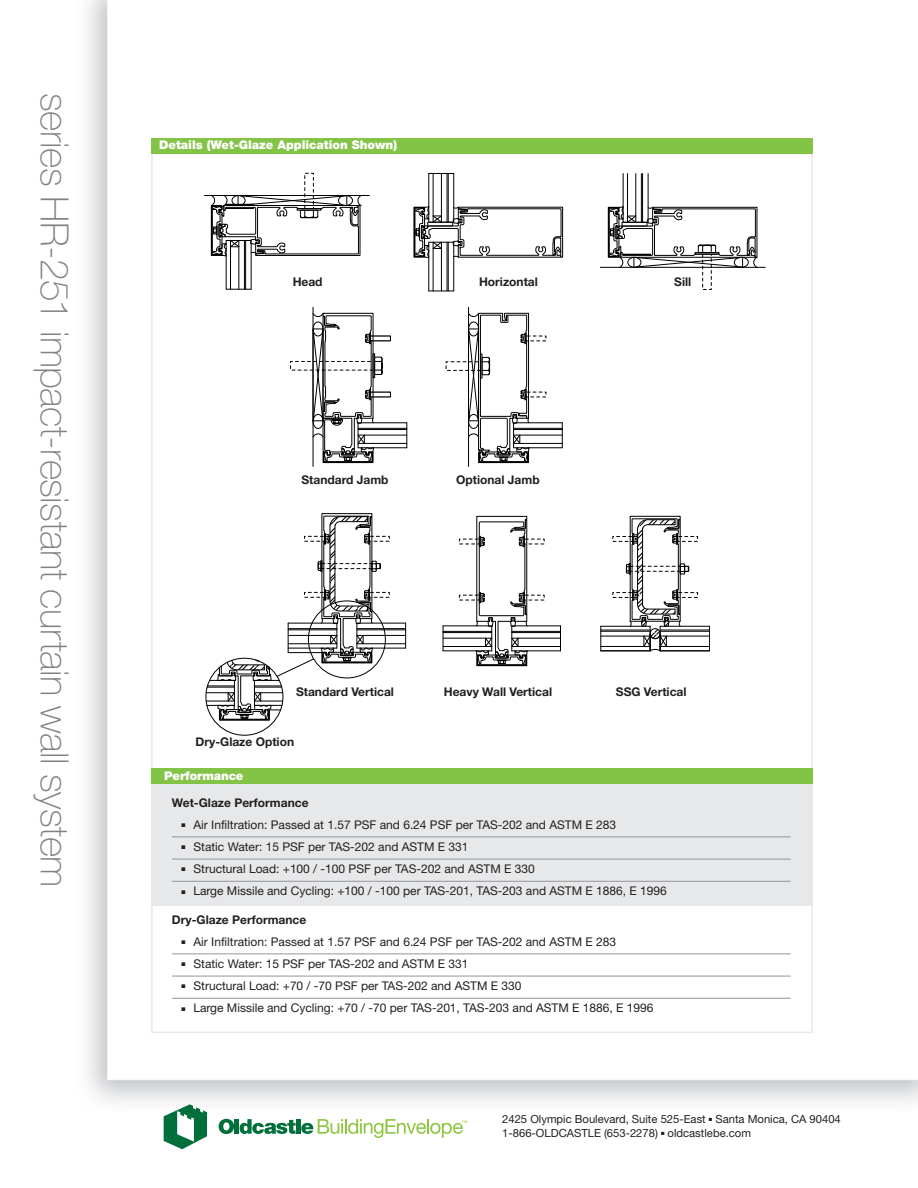
<style>
.page{position:relative;width:918px;height:1188px;background:#fff}
.page>*{position:absolute;margin:0;border:0;box-sizing:border-box;transform-origin:0 0}
.t1{font:100 39px "Helvetica Neue";letter-spacing:-.015em;color:#808285}
.t2{font:12px "Helvetica Neue";color:#231f20}
.t3{font:700 12px "Helvetica Neue";color:#231f20}
.t4{font:900 12px "Helvetica Neue";color:#fff}
.t5{font:11.25px/13.5px "Helvetica Neue";color:#231f20}
</style>
<div class="page">
<img style="left:87px;top:0;width:831px;height:1150px">
<svg style="left:219px;top:1119px;width:15px;height:15px"></svg>
<hr style="left:235px;top:1119px;width:4px;height:15px;background:#006f3c">
<svg style="left:164px;top:1104px;width:43px;height:45px"></svg>
<svg style="left:240px;top:1119px;width:227px;height:19px"></svg>
<div style="left:151px;top:138px;width:662px;height:16px;background:#83c447"></div>
<div style="left:151px;top:785px;width:662px;height:121px;background:#e7e8e9"></div>
<div style="left:151px;top:784px;width:662px;height:249px;border:2px solid #e7e8e9"></div>
<div style="left:151px;top:768px;width:662px;height:15px;background:#83c447"></div>
<hr style="left:172px;top:837px;width:619px;height:1px;background:#939598">
<hr style="left:172px;top:859px;width:619px;height:1px;background:#939598">
<hr style="left:172px;top:881px;width:619px;height:1px;background:#939598">
<hr style="left:172px;top:954px;width:619px;height:1px;background:#939598">
<hr style="left:172px;top:976px;width:619px;height:1px;background:#939598">
<hr style="left:172px;top:998px;width:619px;height:1px;background:#939598">
<hr style="left:244px;top:240px;width:1px;height:49px;background:#000">
<hr style="left:245px;top:240px;width:1px;height:49px;background:#000">
<hr style="left:238px;top:240px;width:1px;height:49px;background:#000">
<hr style="left:230px;top:240px;width:1px;height:49px;background:#000">
<hr style="left:226px;top:240px;width:1px;height:49px;background:#000">
<hr style="left:251px;top:240px;width:1px;height:49px;background:#000">
<hr style="left:205px;top:195px;width:164px;height:1px;background:#000">
<svg style="left:210px;top:194px;width:152px;height:63px"></svg>
<svg style="left:226px;top:289px;width:25px;height:1px"></svg>
<div style="left:304px;top:173px;width:10px;height:36px;border:1px dashed #000"></div>
<div style="left:370px;top:336px;width:21px;height:5px;border:1px dashed #000"></div>
<div style="left:370px;top:392px;width:21px;height:5px;border:1px dashed #000"></div>
<hr style="left:358px;top:422px;width:49px;height:1px;background:#000">
<hr style="left:358px;top:447px;width:49px;height:1px;background:#000">
<hr style="left:358px;top:443px;width:49px;height:1px;background:#000">
<hr style="left:358px;top:435px;width:49px;height:1px;background:#000">
<hr style="left:358px;top:428px;width:49px;height:1px;background:#000">
<hr style="left:358px;top:429px;width:49px;height:1px;background:#000">
<hr style="left:313px;top:307px;width:1px;height:159px;background:#000">
<hr style="left:514px;top:422px;width:48px;height:1px;background:#000">
<hr style="left:514px;top:447px;width:48px;height:1px;background:#000">
<hr style="left:514px;top:443px;width:48px;height:1px;background:#000">
<hr style="left:514px;top:435px;width:48px;height:1px;background:#000">
<hr style="left:514px;top:428px;width:48px;height:1px;background:#000">
<hr style="left:514px;top:429px;width:48px;height:1px;background:#000">
<hr style="left:468px;top:307px;width:1px;height:159px;background:#000">
<svg style="left:406px;top:423px;width:1px;height:25px"></svg>
<svg style="left:562px;top:423px;width:1px;height:25px"></svg>
<svg style="left:312px;top:312px;width:71px;height:151px"></svg>
<div style="left:290px;top:361px;width:83px;height:9px;border:1px dashed #000"></div>
<svg style="left:469px;top:312px;width:61px;height:151px"></svg>
<div style="left:446px;top:361px;width:35px;height:10px;border:1px dashed #000"></div>
<div style="left:369px;top:536px;width:21px;height:6px;border:1px dashed #000"></div>
<div style="left:369px;top:592px;width:21px;height:6px;border:1px dashed #000"></div>
<hr style="left:357px;top:623px;width:49px;height:1px;background:#000">
<hr style="left:357px;top:648px;width:49px;height:1px;background:#000">
<hr style="left:357px;top:643px;width:49px;height:1px;background:#000">
<hr style="left:357px;top:635px;width:49px;height:1px;background:#000">
<hr style="left:357px;top:628px;width:49px;height:1px;background:#000">
<hr style="left:357px;top:629px;width:49px;height:1px;background:#000">
<hr style="left:512px;top:625px;width:49px;height:1px;background:#000">
<hr style="left:512px;top:650px;width:49px;height:1px;background:#000">
<hr style="left:512px;top:646px;width:49px;height:1px;background:#000">
<hr style="left:512px;top:638px;width:49px;height:1px;background:#000">
<hr style="left:512px;top:631px;width:49px;height:1px;background:#000">
<hr style="left:512px;top:632px;width:49px;height:1px;background:#000">
<hr style="left:443px;top:632px;width:49px;height:1px;background:#000">
<hr style="left:443px;top:631px;width:49px;height:1px;background:#000">
<hr style="left:443px;top:638px;width:49px;height:1px;background:#000">
<hr style="left:443px;top:646px;width:49px;height:1px;background:#000">
<hr style="left:443px;top:650px;width:49px;height:1px;background:#000">
<hr style="left:443px;top:625px;width:49px;height:1px;background:#000">
<svg style="left:475px;top:516px;width:54px;height:150px"></svg>
<svg style="left:405px;top:623px;width:1px;height:25px"></svg>
<svg style="left:443px;top:626px;width:1px;height:25px"></svg>
<svg style="left:560px;top:626px;width:1px;height:24px"></svg>
<svg style="left:206px;top:513px;width:176px;height:208px"></svg>
<hr style="left:660px;top:650px;width:50px;height:1px;background:#000">
<hr style="left:601px;top:650px;width:49px;height:1px;background:#000">
<div style="left:677px;top:592px;width:21px;height:6px;border:1px dashed #000"></div>
<hr style="left:660px;top:646px;width:50px;height:1px;background:#000">
<hr style="left:660px;top:630px;width:50px;height:1px;background:#000">
<hr style="left:660px;top:631px;width:50px;height:1px;background:#000">
<hr style="left:660px;top:626px;width:50px;height:1px;background:#000">
<hr style="left:660px;top:636px;width:50px;height:1px;background:#000">
<hr style="left:601px;top:636px;width:49px;height:1px;background:#000">
<hr style="left:601px;top:631px;width:49px;height:1px;background:#000">
<hr style="left:601px;top:646px;width:49px;height:1px;background:#000">
<hr style="left:601px;top:630px;width:49px;height:1px;background:#000">
<hr style="left:601px;top:626px;width:49px;height:1px;background:#000">
<div style="left:612px;top:592px;width:21px;height:6px;border:1px dashed #000"></div>
<div style="left:677px;top:536px;width:21px;height:6px;border:1px dashed #000"></div>
<div style="left:612px;top:536px;width:21px;height:6px;border:1px dashed #000"></div>
<svg style="left:600px;top:626px;width:1px;height:25px"></svg>
<svg style="left:709px;top:627px;width:1px;height:23px"></svg>
<svg style="left:626px;top:516px;width:64px;height:136px"></svg>
<hr style="left:453px;top:173px;width:1px;height:49px;background:#000">
<hr style="left:428px;top:173px;width:1px;height:49px;background:#000">
<hr style="left:433px;top:173px;width:1px;height:49px;background:#000">
<hr style="left:441px;top:173px;width:1px;height:49px;background:#000">
<hr style="left:448px;top:173px;width:1px;height:49px;background:#000">
<hr style="left:447px;top:173px;width:1px;height:49px;background:#000">
<hr style="left:453px;top:242px;width:1px;height:49px;background:#000">
<hr style="left:448px;top:242px;width:1px;height:49px;background:#000">
<hr style="left:447px;top:242px;width:1px;height:49px;background:#000">
<hr style="left:428px;top:242px;width:1px;height:49px;background:#000">
<hr style="left:433px;top:242px;width:1px;height:49px;background:#000">
<hr style="left:441px;top:242px;width:1px;height:49px;background:#000">
<svg style="left:413px;top:205px;width:150px;height:54px"></svg>
<svg style="left:429px;top:173px;width:24px;height:1px"></svg>
<svg style="left:429px;top:291px;width:25px;height:1px"></svg>
<hr style="left:641px;top:174px;width:1px;height:48px;background:#000">
<hr style="left:642px;top:174px;width:1px;height:48px;background:#000">
<hr style="left:635px;top:174px;width:1px;height:48px;background:#000">
<hr style="left:627px;top:174px;width:1px;height:48px;background:#000">
<hr style="left:623px;top:174px;width:1px;height:48px;background:#000">
<hr style="left:648px;top:174px;width:1px;height:48px;background:#000">
<hr style="left:600px;top:267px;width:165px;height:1px;background:#000">
<svg style="left:608px;top:205px;width:150px;height:63px"></svg>
<div style="left:702px;top:254px;width:10px;height:36px;border:1px dashed #000"></div>
<h1 class="t1" style="left:69px;top:93px;width:796px;rotate:90deg">series HR-251 impact-resistant curtain wall system</h1>
<p class="t4" style="left:159px;top:141px;width:240px">Details (Wet-Glaze Application Shown)</p>
<p class="t3" style="left:293px;top:278px;width:31px">Head</p>
<p class="t3" style="left:479px;top:278px;width:60px">Horizontal</p>
<p class="t3" style="left:674px;top:278px;width:19px">Sill</p>
<p class="t3" style="left:301px;top:475px;width:89px">Standard Jamb</p>
<p class="t3" style="left:456px;top:475px;width:85px">Optional Jamb</p>
<p class="t3" style="left:296px;top:688px;width:99px">Standard Vertical</p>
<p class="t3" style="left:444px;top:688px;width:110px">Heavy Wall Vertical</p>
<p class="t3" style="left:616px;top:688px;width:72px">SSG Vertical</p>
<p class="t3" style="left:196px;top:738px;width:100px">Dry-Glaze Option</p>
<p class="t4" style="left:164px;top:771px;width:81px">Performance</p>
<p class="t3" style="left:172px;top:798px;width:138px">Wet-Glaze Performance</p>
<p class="t2" style="left:182px;top:820px;width:436px">■ Air Infiltration: Passed at 1.57 PSF and 6.24 PSF per TAS-202 and ASTM E 283</p>
<p class="t2" style="left:182px;top:843px;width:289px">■ Static Water: 15 PSF per TAS-202 and ASTM E 331</p>
<p class="t2" style="left:182px;top:865px;width:355px">■ Structural Load: +100 / -100 PSF per TAS-202 and ASTM E 330</p>
<p class="t2" style="left:182px;top:887px;width:487px">■ Large Missile and Cycling: +100 / -100 per TAS-201, TAS-203 and ASTM E 1886, E 1996</p>
<p class="t3" style="left:172px;top:915px;width:136px">Dry-Glaze Performance</p>
<p class="t2" style="left:182px;top:937px;width:436px">■ Air Infiltration: Passed at 1.57 PSF and 6.24 PSF per TAS-202 and ASTM E 283</p>
<p class="t2" style="left:182px;top:960px;width:289px">■ Static Water: 15 PSF per TAS-202 and ASTM E 331</p>
<p class="t2" style="left:182px;top:982px;width:341px">■ Structural Load: +70 / -70 PSF per TAS-202 and ASTM E 330</p>
<p class="t2" style="left:182px;top:1004px;width:473px">■ Large Missile and Cycling: +70 / -70 per TAS-201, TAS-203 and ASTM E 1886, E 1996</p>
<p class="t5" style="left:502px;top:1114px;width:340px">2425 Olympic Boulevard, Suite 525-East ■ Santa Monica, CA 90404<br>1-866-OLDCASTLE (653-2278) ■ oldcastlebe.com</p>
</div>
